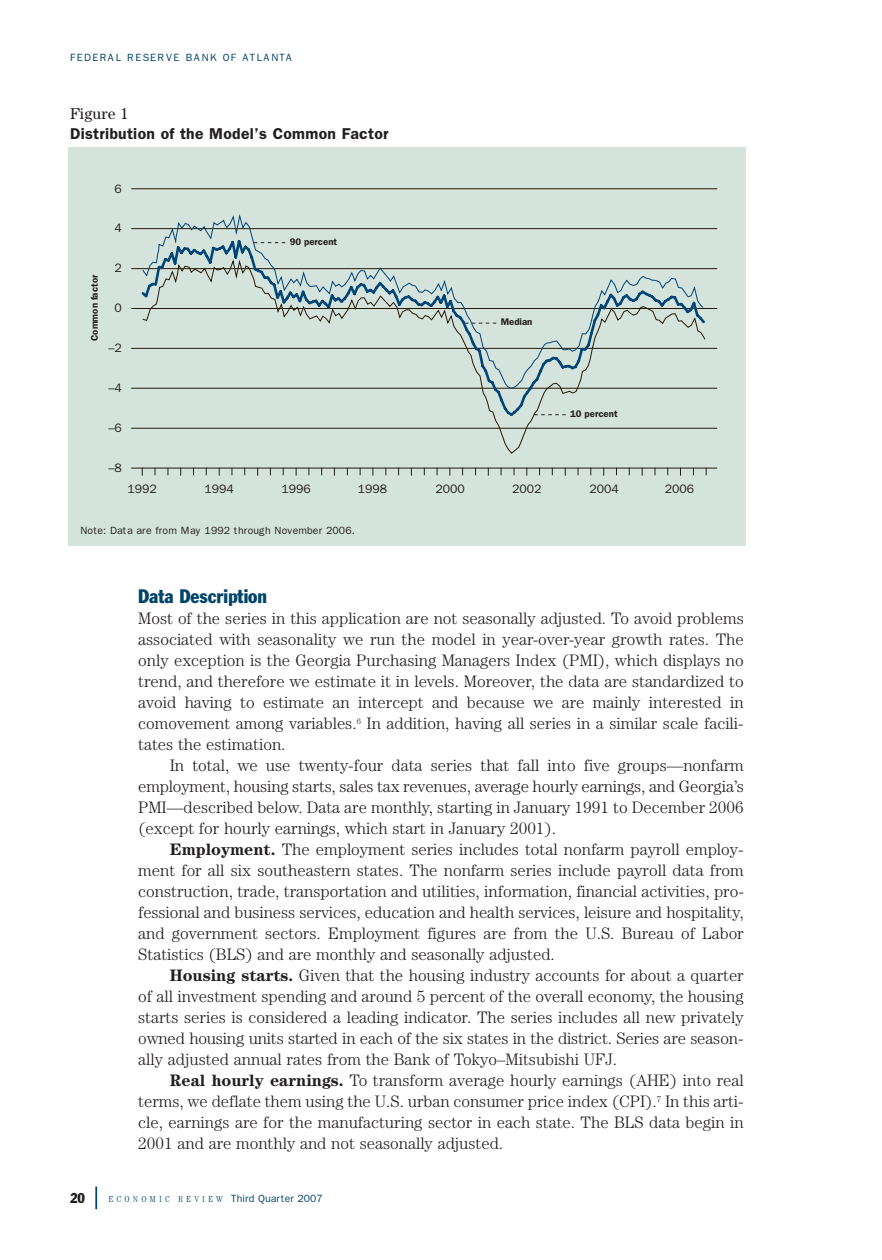
<style>
.page{position:relative;width:882px;height:1260px;background:#fff}
.page>*{position:absolute;margin:0;border:0;box-sizing:border-box;transform-origin:0 0}
.t1{font:condensed 19.25px "Franklin Gothic";color:#00446a}
.t2{font:300 16.62px/21px "Century";color:#231f20;text-align:justify}
.t3{font:600 15.75px "Franklin Gothic";letter-spacing:.02em;color:#231f20}
.t4{font:15.75px "Century";letter-spacing:.015em;color:#231f20}
.t5{font:condensed 14px "Franklin Gothic";color:#231f20}
.t6{font:12.25px "Franklin Gothic";color:#231f20}
.t7{font:10.5px "Franklin Gothic";letter-spacing:.01em;color:#231f20}
.t8{font:10.5px "Franklin Gothic";color:#00446a}
.t9{font:10.5px "Franklin Gothic";letter-spacing:.12em;color:#00446a}
.t10{font:600 9.62px "Franklin Gothic";color:#231f20}
.s1{font-weight:700}
.s2{font-family:"Century";font-weight:300;font-stretch:condensed;font-size:8.75px}
</style>
<div class="page">
<hr style="left:95px;top:1186px;width:2px;height:23px;background:#00446a">
<div style="left:68px;top:147px;width:678px;height:399px;background:#d5e3dd"></div>
<hr style="left:132px;top:428px;width:585px;height:1px;background:#241a04">
<hr style="left:132px;top:388px;width:585px;height:1px;background:#241a04">
<hr style="left:132px;top:348px;width:585px;height:1px;background:#241a04">
<hr style="left:132px;top:308px;width:585px;height:1px;background:#241a04">
<hr style="left:132px;top:268px;width:585px;height:1px;background:#241a04">
<hr style="left:132px;top:228px;width:585px;height:1px;background:#241a04">
<hr style="left:132px;top:188px;width:585px;height:1px;background:#241a04">
<hr style="left:132px;top:468px;width:585px;height:1px;background:#241a04">
<svg style="left:142px;top:214px;width:562px;height:44px"></svg>
<svg style="left:142px;top:258px;width:564px;height:196px"></svg>
<svg style="left:534px;top:414px;width:32px;height:1px"></svg>
<p class="t9" style="left:70px;top:54px;width:224px">FEDERAL RESERVE BANK OF ATLANTA</p>
<p class="t4" style="left:70px;top:108px;width:60px">Figure 1</p>
<p class="t3" style="left:70px;top:128px;width:320px">Distribution of the Model’s Common Factor</p>
<p class="t6" style="left:115px;top:185px;width:9px">6</p>
<p class="t6" style="left:115px;top:224px;width:9px">4</p>
<p class="t10" style="left:91px;top:341px;width:68px;rotate:-90deg">Common factor</p>
<p class="t6" style="left:115px;top:264px;width:9px">2</p>
<p class="t6" style="left:115px;top:304px;width:9px">0</p>
<p class="t6" style="left:108px;top:344px;width:15px">–2</p>
<p class="t6" style="left:108px;top:383px;width:15px">–4</p>
<p class="t6" style="left:108px;top:424px;width:15px">–6</p>
<p class="t6" style="left:108px;top:464px;width:15px">–8</p>
<p class="t6" style="left:127px;top:484px;width:31px">1992</p>
<p class="t10" style="left:290px;top:238px;width:49px">90 percent</p>
<p class="t10" style="left:501px;top:319px;width:33px">Median</p>
<p class="t10" style="left:570px;top:410px;width:49px">10 percent</p>
<p class="t6" style="left:205px;top:484px;width:31px">1994</p>
<p class="t6" style="left:281px;top:484px;width:31px">1996</p>
<p class="t6" style="left:358px;top:484px;width:31px">1998</p>
<p class="t6" style="left:435px;top:484px;width:31px">2000</p>
<p class="t6" style="left:512px;top:484px;width:31px">2002</p>
<p class="t6" style="left:590px;top:484px;width:31px">2004</p>
<p class="t6" style="left:665px;top:484px;width:31px">2006</p>
<p class="t7" style="left:80px;top:527px;width:276px">Note: Data are from May 1992 through November 2006.</p>
<p class="t1" style="left:138px;top:590px;width:130px">Data Description</p>
<p class="t2" style="left:138px;top:610px;width:607px">Most of the series in this application are not seasonally adjusted. To avoid problems associated with seasonality we run the model in year-over-year growth rates. The only exception is the Georgia Purchasing Managers Index (PMI), which displays no trend, and therefore we estimate it in levels. Moreover, the data are standardized to avoid having to estimate an intercept and because we are mainly interested in comovement among variables.<sup>6</sup> In addition, having all series in a similar scale facili&shy;tates the estimation.</p>
<p class="t2" style="left:138px;top:757px;width:607px;text-indent:31px">In total, we use twenty-four data series that fall into five groups—nonfarm employment, housing starts, sales tax revenues, average hourly earnings, and Georgia’s PMI—described below. Data are monthly, starting in January 1991 to December 2006 (except for hourly earnings, which start in January 2001).</p>
<p class="t2" style="left:138px;top:841px;width:607px;text-indent:31px"><span class="s1">Employment.</span> The employment series includes total nonfarm payroll employ&shy;ment for all six southeastern states. The nonfarm series include payroll data from construction, trade, transportation and utilities, information, financial activities, pro&shy;fessional and business services, education and health services, leisure and hospitality, and government sectors. Employment figures are from the U.S. Bureau of Labor Statistics (BLS) and are monthly and seasonally adjusted.</p>
<p class="t2" style="left:138px;top:967px;width:607px;text-indent:31px"><span class="s1">Housing starts.</span> Given that the housing industry accounts for about a quarter of all investment spending and around 5 percent of the overall economy, the housing starts series is considered a leading indicator. The series includes all new privately owned housing units started in each of the six states in the district. Series are season&shy;ally adjusted annual rates from the Bank of Tokyo–Mitsubishi UFJ.</p>
<p class="t2" style="left:138px;top:1072px;width:607px;text-indent:32px"><span class="s1">Real hourly earnings.</span> To transform average hourly earnings (AHE) into real terms, we deflate them using the U.S. urban consumer price index (CPI).<sup>7</sup> In this arti&shy;cle, earnings are for the manufacturing sector in each state. The BLS data begin in 2001 and are monthly and not seasonally adjusted.</p>
<p class="t5" style="left:70px;top:1193px;width:17px">20</p>
<p class="t8" style="left:108px;top:1195px;width:216px"><span class="s2">E C O N O M I C R E V I E W</span> Third Quarter 2007</p>
</div>
